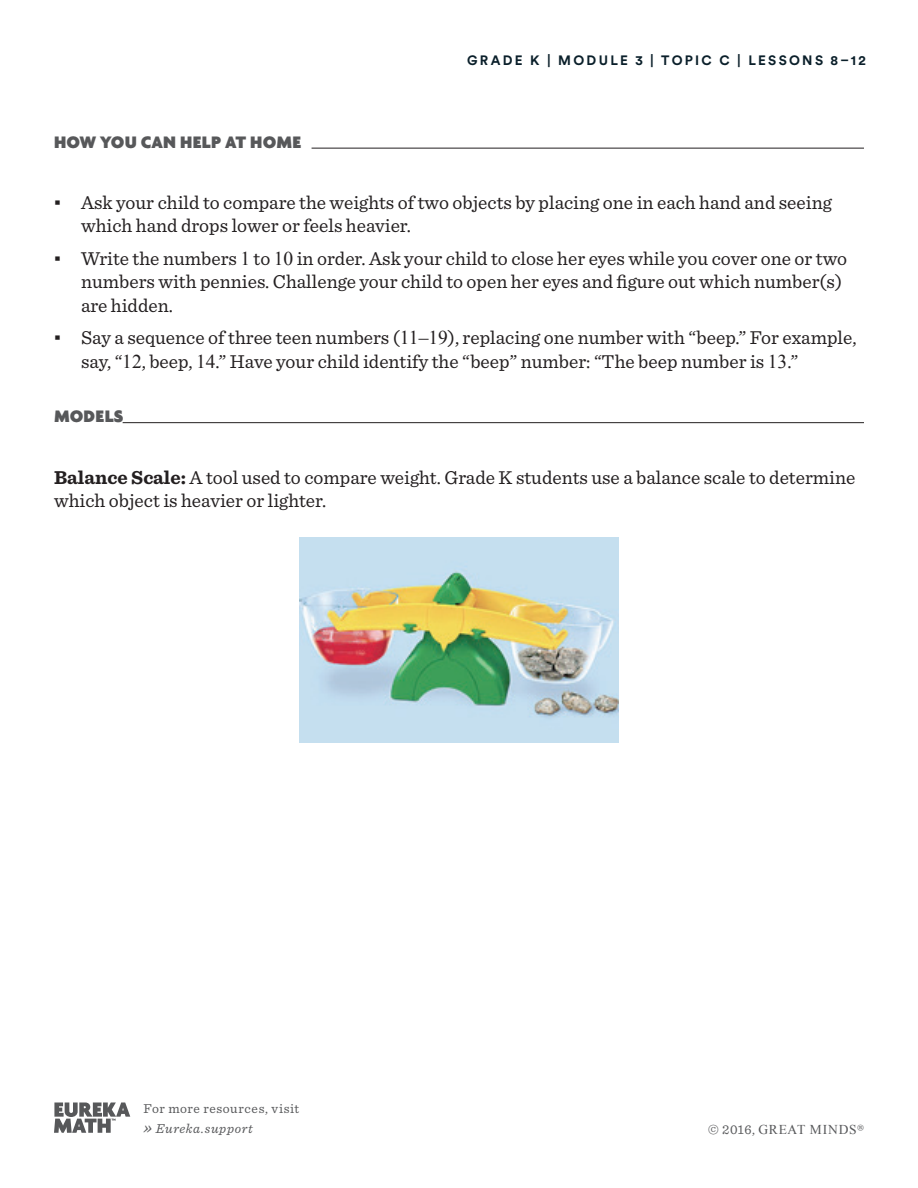
<style>
.page{position:relative;width:918px;height:1188px;background:#fff}
.page>*{position:absolute;margin:0;border:0;box-sizing:border-box;transform-origin:0 0}
.t1{font:19.5px/23.4px "Sentinel";color:#231f20}
.t2{font:900 18px "Agenda";letter-spacing:.01em;color:#57585a}
.t3{font:13.5px/19.5px "Sentinel";letter-spacing:.045em;color:#57585a}
.t4{font:700 13.5px "Circular Std";letter-spacing:.17em;color:#0a1f2a}
.t5{font:13.5px "Times New Roman";letter-spacing:.055em;color:#57585a}
.s1{font-family:"Georgia"}
.s2{font-family:"Times New Roman"}
.s3{font-weight:700}
.s4{font-style:italic;font-size:18px}
.s5{font-style:italic}
.s6{font-family:"Sentinel"}
</style>
<div class="page">
<hr style="left:123px;top:422px;width:741px;height:1px;background:#231f20">
<hr style="left:312px;top:148px;width:552px;height:1px;background:#231f20">
<img style="left:299px;top:537px;width:320px;height:206px">
<svg style="left:54px;top:1103px;width:76px;height:30px"></svg>
<p class="t2" style="left:54px;top:131px;width:249px">HOW YOU CAN HELP AT HOME</p>
<p class="t4" style="left:467px;top:51px;width:400px">GRADE K | MODULE 3 | TOPIC C | LESSONS 8–12</p>
<p class="t1" style="left:81px;top:190px;width:752px;text-indent:-27px"><span class="s1">▪</span> Ask your child to compare the weights of two objects by placing one in each hand and seeing which hand drops lower or feels heavier.</p>
<p class="t1" style="left:81px;top:245px;width:768px;text-indent:-27px"><span class="s1">▪</span> Write the numbers <span class="s2">1</span> to <span class="s2">10</span> in order. Ask your child to close her eyes while you cover one or two numbers with pennies. Challenge your child to open her eyes and figure out which number(s) are hidden.</p>
<p class="t1" style="left:81px;top:325px;width:777px;text-indent:-27px"><span class="s1">▪</span> Say a sequence of three teen numbers (<span class="s2">11–19</span>), replacing one number with “beep.” For example, say, “<span class="s2">12</span>, beep, <span class="s2">14</span>.” Have your child identify the “beep” number: “The beep number is <span class="s2">13</span>.”</p>
<p class="t2" style="left:54px;top:405px;width:71px">MODELS</p>
<p class="t1" style="left:54px;top:464px;width:803px"><span class="s3">Balance Scale:</span> A tool used to compare weight. Grade K students use a balance scale to determine which object is heavier or lighter.</p>
<p class="t3" style="left:144px;top:1098px;width:157px">For more resources, visit <span class="s4">»</span> <span class="s5">Eureka.support</span></p>
<p class="t5" style="left:708px;top:1120px;width:157px"><span class="s6">© 2016,</span> GREAT MINDS<span class="s6">®</span></p>
</div>
